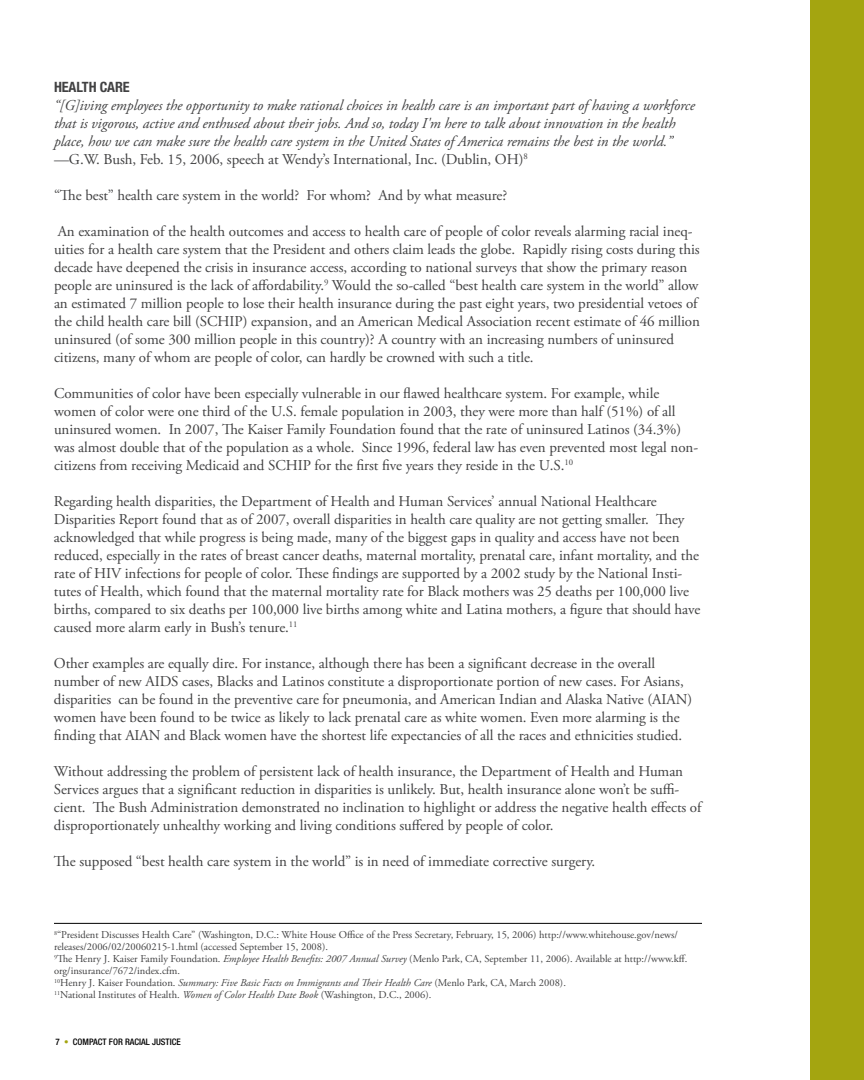
<style>
.page{position:relative;width:864px;height:1080px;background:#fff}
.page>*{position:absolute;margin:0;border:0;box-sizing:border-box;transform-origin:0 0}
.t1{font:15px/18px "Adobe Garamond Pro";letter-spacing:-.005em;color:#414142}
.t2{font:italic 15px/18px "Adobe Garamond Pro";letter-spacing:-.005em;color:#414142}
.t3{font:700 condensed 14.25px "Helvetica Neue";letter-spacing:-.005em;color:#414142}
.t4{font:10.5px/12px "Adobe Garamond Pro";color:#414142}
.t5{font:500 condensed 9px "Helvetica Neue";color:#000}
.s1{font-style:normal}
.s2{font-style:italic}
.s3{color:#a4a510}
</style>
<div class="page">
<div style="left:811px;top:0;width:53px;height:1080px;background:#a4a510"></div>
<hr style="left:54px;top:923px;width:648px;height:1px;background:#000">
<p class="t3" style="left:54px;top:78px;width:77px">HEALTH CARE</p>
<p class="t2" style="left:54px;top:97px;width:643px">“[G]iving employees the opportunity to make rational choices in health care is an important part of having a workforce that is vigorous, active and enthused about their jobs. And so, today I'm here to talk about innovation in the health place, how we can make sure the health care system in the United States of America remains the best in the world.” <span class="s1">—G.W. Bush, Feb. 15, 2006, speech at Wendy’s International, Inc. (Dublin, OH)</span><sup>8</sup></p>
<p class="t1" style="left:54px;top:187px;width:455px">“The best” health care system in the world? For whom? And by what measure?</p>
<p class="t1" style="left:54px;top:223px;width:647px">An examination of the health outcomes and access to health care of people of color reveals alarming racial ineq&shy;uities for a health care system that the President and others claim leads the globe. Rapidly rising costs during this decade have deepened the crisis in insurance access, according to national surveys that show the primary reason people are uninsured is the lack of affordability.<sup>9</sup> Would the so-called “best health care system in the world” allow an estimated 7 million people to lose their health insurance during the past eight years, two presidential vetoes of the child health care bill (SCHIP) expansion, and an American Medical Association recent estimate of 46 million uninsured (of some 300 million people in this country)? A country with an increasing numbers of uninsured citizens, many of whom are people of color, can hardly be crowned with such a title.</p>
<p class="t1" style="left:54px;top:385px;width:646px">Communities of color have been especially vulnerable in our flawed healthcare system. For example, while women of color were one third of the U.S. female population in 2003, they were more than half (51%) of all uninsured women. In 2007, The Kaiser Family Foundation found that the rate of uninsured Latinos (34.3%) was almost double that of the population as a whole. Since 1996, federal law has even prevented most legal non&shy;citizens from receiving Medicaid and SCHIP for the first five years they reside in the U.S.<sup>10</sup></p>
<p class="t1" style="left:54px;top:493px;width:648px">Regarding health disparities, the Department of Health and Human Services’ annual National Healthcare Disparities Report found that as of 2007, overall disparities in health care quality are not getting smaller. They acknowledged that while progress is being made, many of the biggest gaps in quality and access have not been reduced, especially in the rates of breast cancer deaths, maternal mortality, prenatal care, infant mortality, and the rate of HIV infections for people of color. These findings are supported by a 2002 study by the National Insti&shy;tutes of Health, which found that the maternal mortality rate for Black mothers was 25 deaths per 100,000 live births, compared to six deaths per 100,000 live births among white and Latina mothers, a figure that should have caused more alarm early in Bush’s tenure.<sup>11</sup></p>
<p class="t1" style="left:54px;top:655px;width:640px">Other examples are equally dire. For instance, although there has been a significant decrease in the overall number of new AIDS cases, Blacks and Latinos constitute a disproportionate portion of new cases. For Asians, disparities can be found in the preventive care for pneumonia, and American Indian and Alaska Native (AIAN) women have been found to be twice as likely to lack prenatal care as white women. Even more alarming is the finding that AIAN and Black women have the shortest life expectancies of all the races and ethnicities studied.</p>
<p class="t1" style="left:54px;top:763px;width:649px">Without addressing the problem of persistent lack of health insurance, the Department of Health and Human Services argues that a significant reduction in disparities is unlikely. But, health insurance alone won’t be suffi&shy;cient. The Bush Administration demonstrated no inclination to highlight or address the negative health effects of disproportionately unhealthy working and living conditions suffered by people of color.</p>
<p class="t1" style="left:54px;top:853px;width:543px">The supposed “best health care system in the world” is in need of immediate corrective surgery.</p>
<p class="t4" style="left:54px;top:930px;width:635px"><sup>8</sup>“President Discusses Health Care” (Washington, D.C.: White House Office of the Press Secretary, February, 15, 2006) http://www.whitehouse.gov/news/ releases/2006/02/20060215-1.html (accessed September 15, 2008).<br><sup>9</sup>The Henry J. Kaiser Family Foundation. <span class="s2">Employee Health Benefits: 2007 Annual Survey</span> (Menlo Park, CA, September 11, 2006). Available at http://www.kff. org/insurance/7672/index.cfm.<br><sup>10</sup>Henry J. Kaiser Foundation. <span class="s2">Summary: Five Basic Facts on Immigrants and Their Health Care</span> (Menlo Park, CA, March 2008).<br><sup>11</sup>National Institutes of Health. <span class="s2">Women of Color Health Date Book</span> (Washington, D.C., 2006).</p>
<p class="t5" style="left:55px;top:1036px;width:127px">7 <span class="s3">•</span> COMPACT FOR RACIAL JUSTICE</p>
</div>
